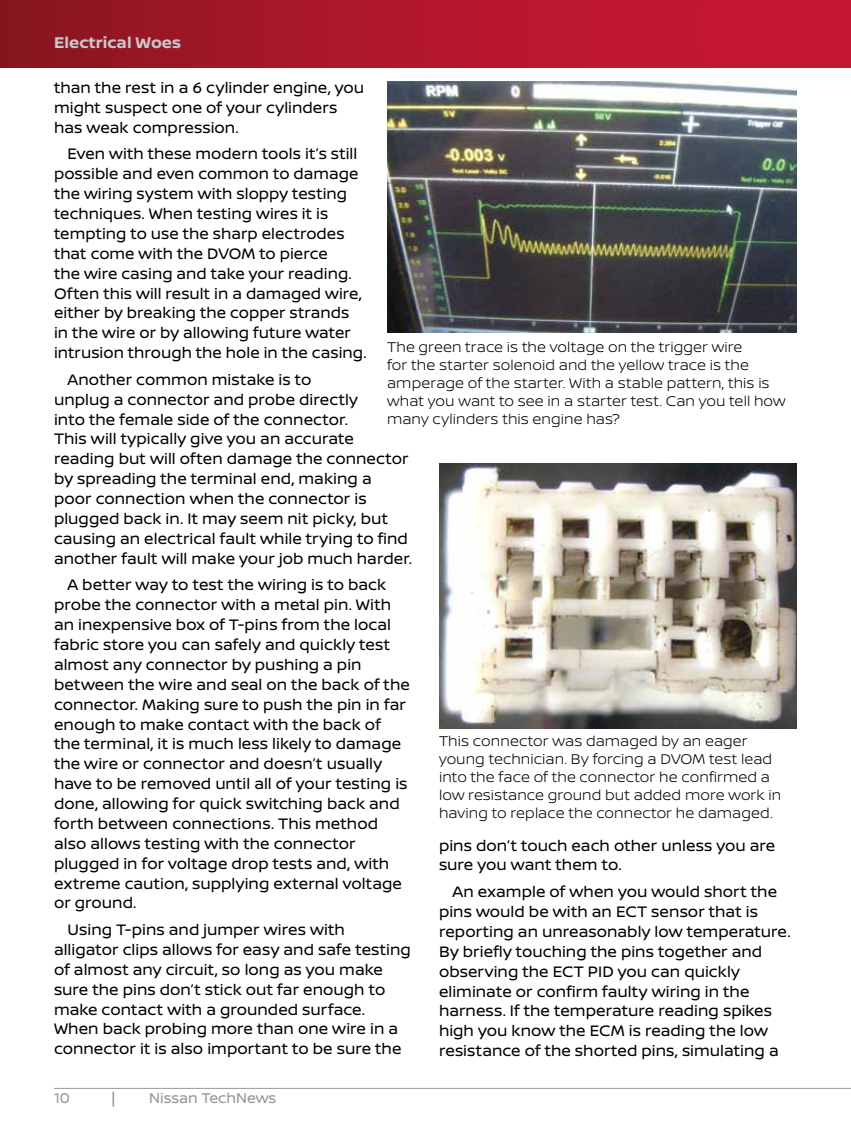
<style>
.page{position:relative;width:851px;height:1134px;background:#fff}
.page>*{position:absolute;margin:0;border:0;box-sizing:border-box;transform-origin:0 0}
.t1{font:700 16.5px "Nissan Brand";letter-spacing:.005em;color:#c7c8ca}
.t2{font:16.2px/20px "Nissan Brand";color:#000}
.t3{font:300 15px/18px "Nissan Brand";letter-spacing:.005em;color:#000}
.t4{font:15px "Nissan Brand";color:#939598}
</style>
<div class="page">
<div style="left:0;top:0;width:850px;height:68px;background:linear-gradient(to right,#8d1621,#cf1736)"></div>
<hr style="left:54px;top:1088px;width:796px;height:1px;background:#939598">
<img style="left:387px;top:81px;width:409px;height:252px">
<img style="left:439px;top:463px;width:357px;height:265px">
<p class="t1" style="left:54px;top:30px;width:129px">Electrical Woes</p>
<p class="t2" style="left:54px;top:77px;width:312px">than the rest in a 6 cylinder engine, you might suspect one of your cylinders has weak compression.</p>
<p class="t2" style="left:54px;top:143px;width:314px;text-indent:14px">Even with these modern tools it’s still possible and even common to damage the wiring system with sloppy testing techniques. When testing wires it is tempting to use the sharp electrodes that come with the DVOM to pierce<br>the wire casing and take your reading.<br>Often this will result in a damaged wire, either by breaking the copper strands in the wire or by allowing future water intrusion through the hole in the casing.</p>
<p class="t2" style="left:54px;top:369px;width:359px;text-indent:13px">Another common mistake is to<br>unplug a connector and probe directly<br>into the female side of the connector.<br>This will typically give you an accurate reading but will often damage the connector by spreading the terminal end, making a poor connection when the connector is plugged back in. It may seem nit picky, but causing an electrical fault while trying to find another fault will make your job much harder.</p>
<p class="t2" style="left:54px;top:574px;width:357px;text-indent:13px">A better way to test the wiring is to back probe the connector with a metal pin. With an inexpensive box of T-pins from the local fabric store you can safely and quickly test almost any connector by pushing a pin between the wire and seal on the back of the connector. Making sure to push the pin in far enough to make contact with the back of the terminal, it is much less likely to damage the wire or connector and doesn’t usually have to be removed until all of your testing is done, allowing for quick switching back and forth between connections. This method also allows testing with the connector plugged in for voltage drop tests and, with extreme caution, supplying external voltage or ground.</p>
<p class="t2" style="left:54px;top:919px;width:358px;text-indent:13px">Using T-pins and jumper wires with alligator clips allows for easy and safe testing of almost any circuit, so long as you make sure the pins don’t stick out far enough to make contact with a grounded surface.<br>When back probing more than one wire in a connector it is also important to be sure the</p>
<p class="t3" style="left:387px;top:337px;width:400px">The green trace is the voltage on the trigger wire<br>for the starter solenoid and the yellow trace is the amperage of the starter. With a stable pattern, this is what you want to see in a starter test. Can you tell how many cylinders this engine has?</p>
<p class="t3" style="left:439px;top:731px;width:344px">This connector was damaged by an eager young technician. By forcing a DVOM test lead into the face of the connector he confirmed a low resistance ground but added more work in having to replace the connector he damaged.</p>
<p class="t2" style="left:439px;top:834px;width:338px">pins don’t touch each other unless you are sure you want them to.</p>
<p class="t2" style="left:439px;top:881px;width:353px;text-indent:13px">An example of when you would short the pins would be with an ECT sensor that is reporting an unreasonably low temperature.<br>By briefly touching the pins together and observing the ECT PID you can quickly eliminate or confirm faulty wiring in the harness. If the temperature reading spikes high you know the ECM is reading the low resistance of the shorted pins, simulating a</p>
<p class="t4" style="left:54px;top:1087px;width:17px">10</p>
<p class="t4" style="left:111px;top:1087px;width:5px">|</p>
<p class="t4" style="left:149px;top:1087px;width:129px">Nissan TechNews</p>
</div>
